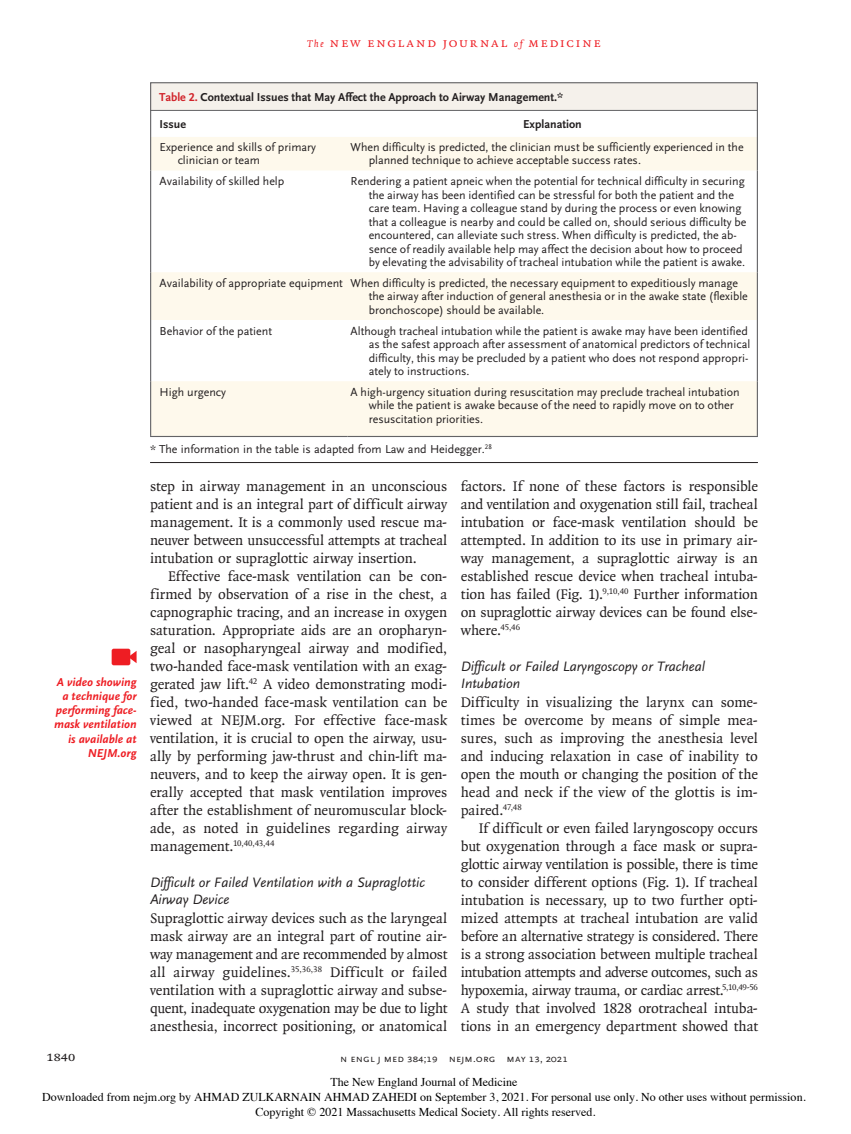
<style>
.page{position:relative;width:851px;height:1134px;background:#fff}
.page>*{position:absolute;margin:0;border:0;box-sizing:border-box;transform-origin:0 0}
.t1{font:15px/18px "OTNEJM Quadraat";letter-spacing:-.005em;color:#231f20;text-align:justify}
.t2{font:italic 14.25px/18px "OTNEJM Scala Sans LF";color:#231f20}
.t3{font:14.25px "OTNEJM Quadraat Cap";color:#231f20}
.t4{font:13.5px "OTNEJM Quadraat Cap";letter-spacing:.11em;color:#ee1d23}
.t5{font:12px/13.5px "OTNEJM Scala Sans LF";color:#231f20}
.t6{font:12px/15px "Times";color:#000;text-align:center}
.t7{font:700 12px "OTNEJM Scala Sans LF";color:#231f20}
.t8{font:italic 700 12px/14.2px "OTNEJM Scala Sans LF";color:#ee1d23;text-align:right}
.t9{font:10.8px "OTNEJM Scala Sans LF Cap";letter-spacing:.01em;color:#231f20}
.s1{font-family:"OTNEJM Quadraat";font-style:italic;font-size:10.5px}
.s2{color:#d1232a}
.s3{font-family:"OTNEJM Scala Sans LF Small Cap"}
</style>
<div class="page">
<div style="left:112px;top:649px;width:18px;height:16px;background:#ee1d23;border-radius:2px"></div>
<svg style="left:130px;top:651px;width:6px;height:12px"></svg>
<div style="left:150px;top:83px;width:608px;height:28px;background:#f5f1eb"></div>
<div style="left:150px;top:82px;width:608px;height:29px;border:1px solid #636366"></div>
<hr style="left:150px;top:110px;width:608px;height:1px;background:#636366">
<svg style="left:151px;top:137px;width:605px;height:299px"></svg>
<svg style="left:150px;top:111px;width:1px;height:26px"></svg>
<hr style="left:756px;top:110px;width:2px;height:27px;background:#636366">
<hr style="left:150px;top:137px;width:1px;height:33px;background:#636366">
<hr style="left:756px;top:137px;width:2px;height:33px;background:#636366">
<hr style="left:150px;top:170px;width:1px;height:102px;background:#636366">
<hr style="left:756px;top:170px;width:2px;height:102px;background:#636366">
<hr style="left:150px;top:272px;width:1px;height:48px;background:#636366">
<hr style="left:756px;top:272px;width:2px;height:48px;background:#636366">
<hr style="left:150px;top:320px;width:1px;height:61px;background:#636366">
<hr style="left:756px;top:320px;width:2px;height:61px;background:#636366">
<hr style="left:150px;top:381px;width:1px;height:55px;background:#636366">
<hr style="left:756px;top:381px;width:2px;height:55px;background:#636366">
<hr style="left:150px;top:436px;width:197px;height:1px;background:#636366">
<hr style="left:347px;top:436px;width:410px;height:1px;background:#636366">
<hr style="left:150px;top:462px;width:608px;height:1px;background:#231f20">
<p class="t4" style="left:307px;top:35px;width:295px"><span class="s1">The</span> new england journal <span class="s1">of</span> medicine</p>
<p class="t8" style="left:54px;top:675px;width:84px">A video showing a technique for performing face&shy;mask ventilation is available at<br>NEJM.org</p>
<p class="t7" style="left:159px;top:90px;width:405px"><span class="s2">Table 2.</span> Contextual Issues that May Affect the Approach to Airway Management.*</p>
<p class="t7" style="left:160px;top:118px;width:28px">Issue</p>
<p class="t7" style="left:523px;top:118px;width:60px">Explanation</p>
<p class="t5" style="left:178px;top:141px;width:140px;text-indent:-18px">Experience and skills of primary clinician or team</p>
<p class="t5" style="left:368px;top:141px;width:376px;text-indent:-18px">When difficulty is predicted, the clinician must be sufficiently experienced in the planned technique to achieve acceptable success rates.</p>
<p class="t5" style="left:160px;top:175px;width:126px">Availability of skilled help</p>
<p class="t5" style="left:368px;top:175px;width:379px;text-indent:-18px">Rendering a patient apneic when the potential for technical difficulty in securing the airway has been identified can be stressful for both the patient and the care team. Having a colleague stand by during the process or even knowing that a colleague is nearby and could be called on, should serious difficulty be encountered, can alleviate such stress. When difficulty is predicted, the ab&shy;sence of readily available help may affect the decision about how to proceed by elevating the advisability of tracheal intubation while the patient is awake.</p>
<p class="t5" style="left:368px;top:277px;width:380px;text-indent:-209px">Availability of appropriate equipment When difficulty is predicted, the necessary equipment to expeditiously manage the airway after induction of general anesthesia or in the awake state (flexible bronchoscope) should be available.</p>
<p class="t5" style="left:160px;top:324px;width:114px">Behavior of the patient</p>
<p class="t5" style="left:368px;top:324px;width:383px;text-indent:-18px">Although tracheal intubation while the patient is awake may have been identified as the safest approach after assessment of anatomical predictors of technical difficulty, this may be precluded by a patient who does not respond appropri&shy;ately to instructions.</p>
<p class="t5" style="left:160px;top:386px;width:68px">High urgency</p>
<p class="t5" style="left:368px;top:386px;width:372px;text-indent:-18px">A high-urgency situation during resuscitation may preclude tracheal intubation while the patient is awake because of the need to rapidly move on to other resuscitation priorities.</p>
<p class="t5" style="left:150px;top:442px;width:343px">* The information in the table is adapted from Law and Heidegger.<sup>28</sup></p>
<p class="t1" style="left:150px;top:477px;width:298px">step in airway management in an unconscious patient and is an integral part of difficult airway management. It is a commonly used rescue ma&shy;neuver between unsuccessful attempts at tracheal intubation or supraglottic airway insertion.</p>
<p class="t1" style="left:150px;top:567px;width:299px;text-indent:18px">Effective face-mask ventilation can be con&shy;firmed by observation of a rise in the chest, a capnographic tracing, and an increase in oxygen saturation. Appropriate aids are an oropharyn&shy;geal or nasopharyngeal airway and modified, two-handed face-mask ventilation with an exag&shy;gerated jaw lift.<sup>42</sup> A video demonstrating modi&shy;fied, two-handed face-mask ventilation can be viewed at NEJM.org. For effective face-mask ventilation, it is crucial to open the airway, usu&shy;ally by performing jaw-thrust and chin-lift ma&shy;neuvers, and to keep the airway open. It is gen&shy;erally accepted that mask ventilation improves after the establishment of neuromuscular block&shy;ade, as noted in guidelines regarding airway management.<sup>10,40,43,44</sup></p>
<p class="t2" style="left:150px;top:873px;width:276px">Difficult or Failed Ventilation with a Supraglottic<br>Airway Device</p>
<p class="t1" style="left:150px;top:909px;width:299px">Supraglottic airway devices such as the laryngeal mask airway are an integral part of routine air&shy;way management and are recommended by almost all airway guidelines.<sup>35,36,38</sup> Difficult or failed ventilation with a supraglottic airway and subse&shy;quent, inadequate oxygenation may be due to light anesthesia, incorrect positioning, or anatomical</p>
<p class="t1" style="left:461px;top:477px;width:299px">factors. If none of these factors is responsible and ventilation and oxygenation still fail, tracheal intubation or face-mask ventilation should be attempted. In addition to its use in primary air&shy;way management, a supraglottic airway is an established rescue device when tracheal intuba&shy;tion has failed (Fig. 1).<sup>9,10,40</sup> Further information on supraglottic airway devices can be found else&shy;where.<sup>45,46</sup></p>
<p class="t2" style="left:460px;top:657px;width:246px">Difficult or Failed Laryngoscopy or Tracheal<br>Intubation</p>
<p class="t1" style="left:460px;top:693px;width:299px">Difficulty in visualizing the larynx can some&shy;times be overcome by means of simple mea&shy;sures, such as improving the anesthesia level and inducing relaxation in case of inability to open the mouth or changing the position of the head and neck if the view of the glottis is im&shy;paired.<sup>47,48</sup></p>
<p class="t1" style="left:461px;top:819px;width:299px;text-indent:18px">If difficult or even failed laryngoscopy occurs but oxygenation through a face mask or supra&shy;glottic airway ventilation is possible, there is time to consider different options (Fig. 1). If tracheal intubation is necessary, up to two further opti&shy;mized attempts at tracheal intubation are valid before an alternative strategy is considered. There is a strong association between multiple tracheal intubation attempts and adverse outcomes, such as hypoxemia, airway trauma, or cardiac arrest.<sup>5,10,49-56<br></sup>A study that involved 1828 orotracheal intuba&shy;tions in an emergency department showed that</p>
<p class="t3" style="left:46px;top:1048px;width:30px">1840</p>
<p class="t9" style="left:340px;top:1053px;width:229px">n engl j med 384;19 nejm.org <span class="s3">May 13, 2021</span></p>
<p class="t6" style="left:42px;top:1076px;width:764px">The New England Journal of Medicine<br>Downloaded from nejm.org by AHMAD ZULKARNAIN AHMAD ZAHEDI on September 3, 2021. For personal use only. No other uses without permission.<br>Copyright © 2021 Massachusetts Medical Society. All rights reserved.</p>
</div>
